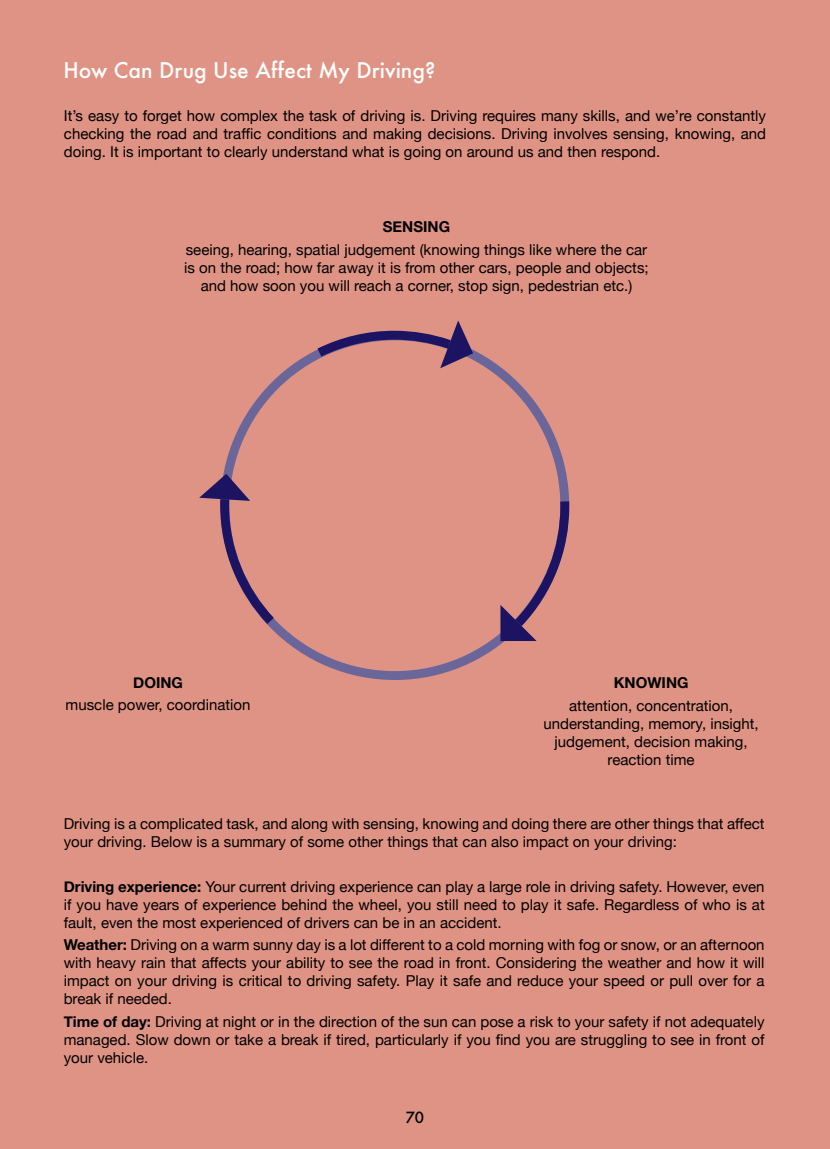
<style>
.page{position:relative;width:830px;height:1149px;background:#fff}
.page>*{position:absolute;margin:0;border:0;box-sizing:border-box;transform-origin:0 0}
.t1{font:500 21px "Futura";color:#fff}
.t2{font:15px/18px "Helvetica Neue";color:#000;text-align:justify}
.t3{font:700 15px "Helvetica Neue";color:#000}
.t4{font:500 15px "Futura";color:#000}
.s1{font-weight:700}
</style>
<div class="page">
<div style="left:0;top:0;width:829px;height:1148px;background:#df9384"></div>
<svg style="left:223px;top:350px;width:346px;height:329px"></svg>
<svg style="left:500px;top:501px;width:69px;height:139px"></svg>
<svg style="left:199px;top:473px;width:75px;height:150px"></svg>
<svg style="left:317px;top:320px;width:156px;height:48px"></svg>
<h1 class="t1" style="left:63px;top:56px;width:373px">How Can Drug Use Affect My Driving?</h1>
<p class="t2" style="left:64px;top:107px;width:703px">It’s easy to forget how complex the task of driving is. Driving requires many skills, and we’re constantly checking the road and traffic conditions and making decisions. Driving involves sensing, knowing, and doing. It is important to clearly understand what is going on around us and then respond.</p>
<p class="t3" style="left:382px;top:215px;width:69px">SENSING</p>
<p class="t2" style="left:184px;top:241px;width:465px;text-align:center">seeing, hearing, spatial judgement (knowing things like where the car is on the road; how far away it is from other cars, people and objects; and how soon you will reach a corner, stop sign, pedestrian etc.)</p>
<p class="t3" style="left:133px;top:670px;width:51px">DOING</p>
<p class="t2" style="left:66px;top:696px;width:186px">muscle power, coordination</p>
<p class="t3" style="left:613px;top:671px;width:76px">KNOWING</p>
<p class="t2" style="left:543px;top:697px;width:217px;text-align:center">attention, concentration, understanding, memory, insight, judgement, decision making, reaction time</p>
<p class="t2" style="left:64px;top:815px;width:702px">Driving is a complicated task, and along with sensing, knowing and doing there are other things that affect your driving. Below is a summary of some other things that can also impact on your driving:</p>
<p class="t2" style="left:64px;top:878px;width:702px"><span class="s1">Driving experience:</span> Your current driving experience can play a large role in driving safety. However, even if you have years of experience behind the wheel, you still need to play it safe. Regardless of who is at fault, even the most experienced of drivers can be in an accident.</p>
<p class="t2" style="left:64px;top:936px;width:702px"><span class="s1">Weather:</span> Driving on a warm sunny day is a lot different to a cold morning with fog or snow, or an afternoon with heavy rain that affects your ability to see the road in front. Considering the weather and how it will impact on your driving is critical to driving safety. Play it safe and reduce your speed or pull over for a break if needed.</p>
<p class="t2" style="left:64px;top:1012px;width:702px"><span class="s1">Time of day:</span> Driving at night or in the direction of the sun can pose a risk to your safety if not adequately managed. Slow down or take a break if tired, particularly if you find you are struggling to see in front of your vehicle.</p>
<p class="t4" style="left:405px;top:1106px;width:20px">70</p>
</div>
